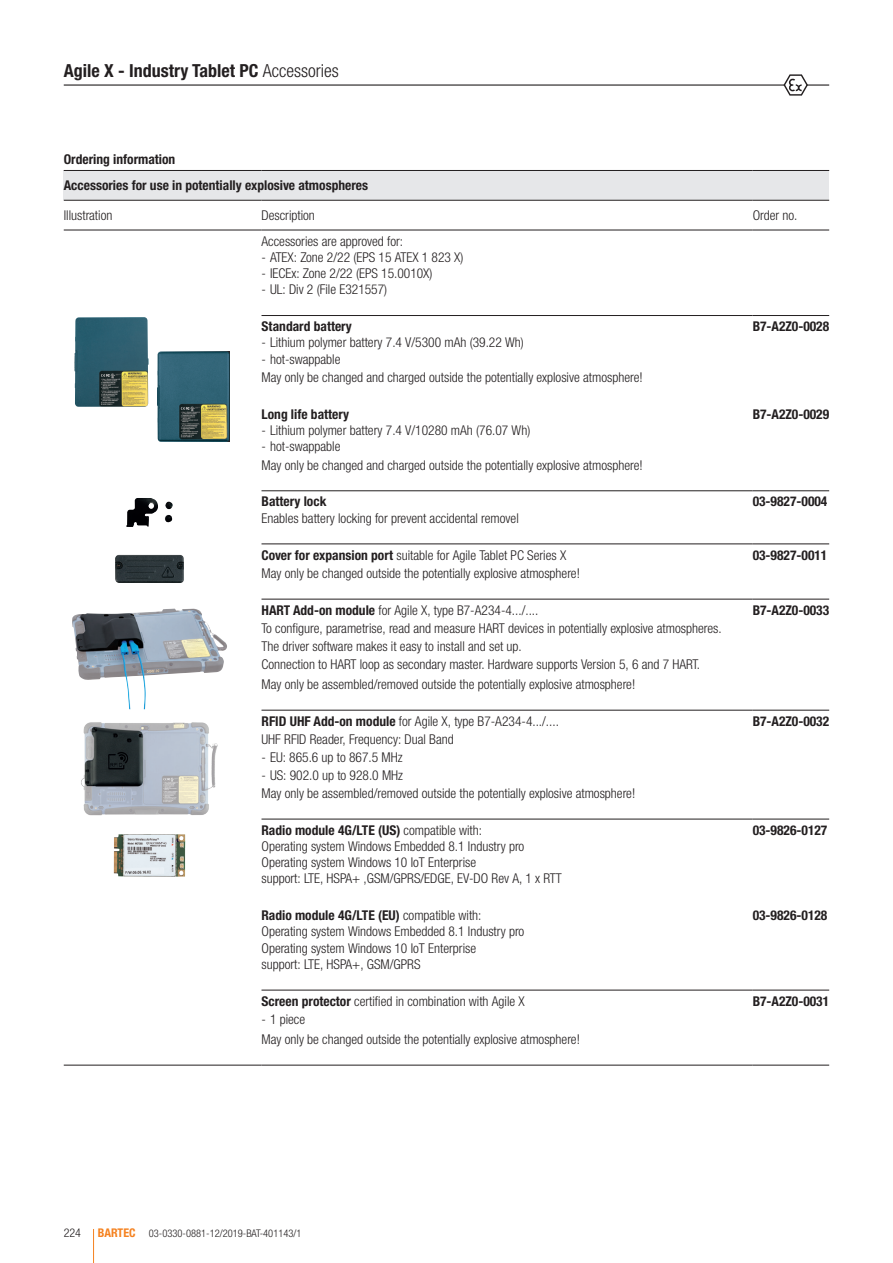
<style>
.page{position:relative;width:893px;height:1263px;background:#fff}
.page>*{position:absolute;margin:0;border:0;box-sizing:border-box;transform-origin:0 0}
.t1{font:700 condensed 18px "Helvetica Neue LTW1 G";color:#231f20}
.t2{font:300 condensed 13.5px/16.2px "Helvetica Neue LTW1 G";color:#231f20}
.t3{font:700 condensed 13.5px "Helvetica Neue LTW1 G";color:#231f20}
.t4{font:700 condensed 12px "Helvetica Neue LTW1 G";color:#f58220}
.t5{font:300 condensed 12px "Helvetica Neue LTW1 G";color:#231f20}
.t6{font:300 condensed 10.5px "Helvetica Neue LTW1 G";color:#231f20}
.s1{font-weight:300}
.s2{font-weight:700}
</style>
<div class="page">
<hr style="left:64px;top:84px;width:765px;height:2px;background:#231f20">
<svg style="left:783px;top:74px;width:25px;height:22px"></svg>
<hr style="left:93px;top:1229px;width:1px;height:34px;background:#f58220">
<img style="left:115px;top:555px;width:69px;height:28px">
<img style="left:72px;top:609px;width:152px;height:100px">
<img style="left:81px;top:722px;width:137px;height:94px">
<img style="left:114px;top:834px;width:71px;height:43px">
<img style="left:126px;top:498px;width:47px;height:29px">
<img style="left:74px;top:317px;width:75px;height:90px">
<img style="left:157px;top:351px;width:73px;height:91px">
<div style="left:64px;top:170px;width:765px;height:30px;background:#e6e7e9"></div>
<hr style="left:261px;top:544px;width:492px;height:1px;background:#231f20">
<hr style="left:753px;top:544px;width:76px;height:1px;background:#231f20">
<hr style="left:261px;top:599px;width:492px;height:1px;background:#231f20">
<hr style="left:753px;top:599px;width:76px;height:1px;background:#231f20">
<hr style="left:64px;top:170px;width:197px;height:1px;background:#231f20">
<hr style="left:261px;top:170px;width:492px;height:1px;background:#231f20">
<hr style="left:753px;top:170px;width:76px;height:1px;background:#231f20">
<hr style="left:64px;top:200px;width:197px;height:1px;background:#231f20">
<hr style="left:261px;top:200px;width:492px;height:1px;background:#231f20">
<hr style="left:753px;top:200px;width:76px;height:1px;background:#231f20">
<hr style="left:64px;top:230px;width:197px;height:1px;background:#231f20">
<hr style="left:261px;top:230px;width:492px;height:1px;background:#231f20">
<hr style="left:753px;top:230px;width:76px;height:1px;background:#231f20">
<hr style="left:261px;top:315px;width:492px;height:1px;background:#231f20">
<hr style="left:753px;top:315px;width:76px;height:1px;background:#231f20">
<hr style="left:261px;top:490px;width:492px;height:1px;background:#231f20">
<hr style="left:753px;top:490px;width:76px;height:1px;background:#231f20">
<hr style="left:261px;top:710px;width:492px;height:1px;background:#231f20">
<hr style="left:753px;top:710px;width:76px;height:1px;background:#231f20">
<hr style="left:261px;top:819px;width:492px;height:1px;background:#231f20">
<hr style="left:753px;top:819px;width:76px;height:1px;background:#231f20">
<hr style="left:64px;top:1065px;width:197px;height:1px;background:#231f20">
<hr style="left:261px;top:1065px;width:492px;height:1px;background:#231f20">
<hr style="left:753px;top:1065px;width:76px;height:1px;background:#231f20">
<hr style="left:261px;top:990px;width:492px;height:1px;background:#231f20">
<hr style="left:753px;top:990px;width:76px;height:1px;background:#231f20">
<p class="t1" style="left:64px;top:59px;width:276px">Agile X - Industry Tablet PC <span class="s1">Accessories</span></p>
<p class="t3" style="left:64px;top:152px;width:113px">Ordering information</p>
<p class="t3" style="left:64px;top:177px;width:306px">Accessories for use in potentially explosive atmospheres</p>
<p class="t2" style="left:64px;top:207px;width:50px">Illustration</p>
<p class="t2" style="left:261px;top:207px;width:55px">Description</p>
<p class="t2" style="left:753px;top:207px;width:46px">Order no.</p>
<p class="t2" style="left:261px;top:233px;width:143px">Accessories are approved for:</p>
<p class="t2" style="left:261px;top:249px;width:204px">- ATEX: Zone 2/22 (EPS 15 ATEX 1 823 X)</p>
<p class="t2" style="left:261px;top:265px;width:173px">- IECEx: Zone 2/22 (EPS 15.0010X)</p>
<p class="t2" style="left:261px;top:281px;width:127px">- UL: Div 2 (File E321557)</p>
<p class="t3" style="left:261px;top:318px;width:92px">Standard battery</p>
<p class="t2" style="left:261px;top:335px;width:264px">- Lithium polymer battery 7.4 V/5300 mAh (39.22 Wh)</p>
<p class="t2" style="left:261px;top:351px;width:80px">- hot-swappable</p>
<p class="t2" style="left:261px;top:369px;width:383px">May only be changed and charged outside the potentially explosive atmosphere!</p>
<p class="t3" style="left:753px;top:318px;width:78px">B7-A2Z0-0028</p>
<p class="t3" style="left:261px;top:406px;width:89px">Long life battery</p>
<p class="t2" style="left:261px;top:422px;width:270px">- Lithium polymer battery 7.4 V/10280 mAh (76.07 Wh)</p>
<p class="t2" style="left:261px;top:438px;width:80px">- hot-swappable</p>
<p class="t2" style="left:261px;top:457px;width:383px">May only be changed and charged outside the potentially explosive atmosphere!</p>
<p class="t3" style="left:753px;top:406px;width:78px">B7-A2Z0-0029</p>
<p class="t2" style="left:261px;top:494px;width:259px"><span class="s2">Battery lock<br></span>Enables battery locking for prevent accidental removel</p>
<p class="t3" style="left:753px;top:493px;width:76px">03-9827-0004</p>
<p class="t2" style="left:261px;top:547px;width:306px"><span class="s2">Cover for expansion port</span> suitable for Agile Tablet PC Series X</p>
<p class="t2" style="left:261px;top:565px;width:320px">May only be changed outside the potentially explosive atmosphere!</p>
<p class="t3" style="left:753px;top:547px;width:76px">03-9827-0011</p>
<p class="t2" style="left:261px;top:601px;width:462px;line-height:18px"><span class="s2">HART Add-on module</span> for Agile X, type B7-A234-4.../....<br>To configure, parametrise, read and measure HART devices in potentially explosive atmospheres.<br>The driver software makes it easy to install and set up.<br>Connection to HART loop as secondary master. Hardware supports Version 5, 6 and 7 HART.</p>
<p class="t2" style="left:261px;top:676px;width:375px">May only be assembled/removed outside the potentially explosive atmosphere!</p>
<p class="t2" style="left:261px;top:712px;width:299px;line-height:18px"><span class="s2">RFID UHF Add-on module</span> for Agile X, type B7-A234-4.../....<br>UHF RFID Reader, Frequency: Dual Band</p>
<p class="t2" style="left:261px;top:749px;width:143px">- EU: 865.6 up to 867.5 MHz</p>
<p class="t2" style="left:261px;top:766px;width:375px;line-height:18px">- US: 902.0 up to 928.0 MHz<br>May only be assembled/removed outside the potentially explosive atmosphere!</p>
<p class="t3" style="left:753px;top:602px;width:78px">B7-A2Z0-0033</p>
<p class="t3" style="left:753px;top:713px;width:78px">B7-A2Z0-0032</p>
<p class="t2" style="left:261px;top:822px;width:302px"><span class="s2">Radio module 4G/LTE (US)</span> compatible with:<br>Operating system Windows Embedded 8.1 Industry pro Operating system Windows 10 IoT Enterprise<br>support: LTE, HSPA+ ,GSM/GPRS/EDGE, EV-DO Rev A, 1 x RTT</p>
<p class="t3" style="left:753px;top:822px;width:76px">03-9826-0127</p>
<p class="t2" style="left:261px;top:907px;width:264px"><span class="s2">Radio module 4G/LTE (EU)</span> compatible with:<br>Operating system Windows Embedded 8.1 Industry pro Operating system Windows 10 IoT Enterprise<br>support: LTE, HSPA+, GSM/GPRS</p>
<p class="t3" style="left:753px;top:907px;width:76px">03-9826-0128</p>
<p class="t2" style="left:261px;top:993px;width:265px"><span class="s2">Screen protector</span> certified in combination with Agile X</p>
<p class="t2" style="left:261px;top:1011px;width:45px">- 1 piece</p>
<p class="t2" style="left:261px;top:1031px;width:320px">May only be changed outside the potentially explosive atmosphere!</p>
<p class="t3" style="left:753px;top:993px;width:78px">B7-A2Z0-0031</p>
<p class="t5" style="left:64px;top:1226px;width:19px">224</p>
<p class="t4" style="left:98px;top:1226px;width:39px">BARTEC</p>
<p class="t6" style="left:149px;top:1227px;width:154px">03-0330-0881-12/2019-BAT-401143/1</p>
</div>
